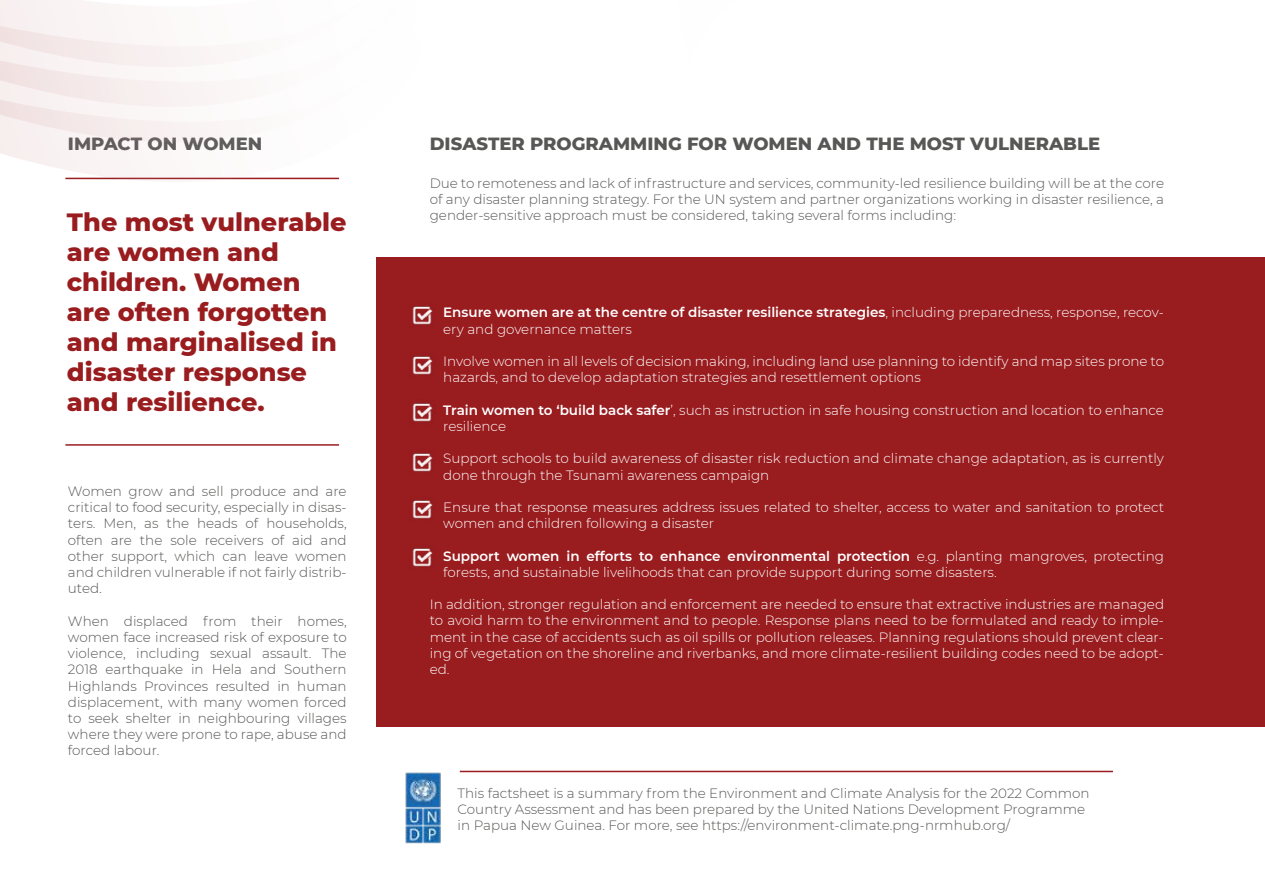
<style>
.page{position:relative;width:1265px;height:895px;background:#fff}
.page>*{position:absolute;margin:0;border:0;box-sizing:border-box;transform-origin:0 0}
.t1{font:800 25.5px/30px "Montserrat";color:#991c1f}
.t2{font:800 18px "Montserrat";color:#575756}
.t3{font:300 13.5px/16.2px "Montserrat";color:#fff}
.t4{font:300 13.5px/16.2px "Montserrat";color:#575756;text-align:justify}
.s1{font-weight:600}
</style>
<div class="page">
<div style="left:377px;top:257px;width:887px;height:469px;background:#991c1f"></div>
<hr style="left:65px;top:444px;width:274px;height:1px;background:#991c1f">
<img style="left:412px;top:306px;width:21px;height:19px">
<img style="left:412px;top:356px;width:21px;height:19px">
<img style="left:412px;top:403px;width:21px;height:19px">
<img style="left:412px;top:453px;width:21px;height:19px">
<img style="left:412px;top:500px;width:21px;height:19px">
<img style="left:412px;top:548px;width:21px;height:19px">
<img style="left:405px;top:772px;width:36px;height:72px">
<svg style="left:0;top:0;width:91px;height:8px"></svg>
<svg style="left:0;top:8px;width:421px;height:313px"></svg>
<hr style="left:460px;top:770px;width:652px;height:2px;background:#991c1f">
<h2 class="t2" style="left:68px;top:131px;width:196px">IMPACT ON WOMEN</h2>
<h1 class="t1" style="left:67px;top:206px;width:281px">The most vulnerable are women and children. Women are often forgotten and marginalised in disaster response and resilience.</h1>
<p class="t4" style="left:68px;top:482px;width:280px">Women grow and sell produce and are critical to food security, especially in disas&shy;ters. Men, as the heads of households, often are the sole receivers of aid and other support, which can leave women and children vulnerable if not fairly distrib&shy;uted.</p>
<p class="t4" style="left:68px;top:612px;width:280px">When displaced from their homes, women face increased risk of exposure to violence, including sexual assault. The 2018 earthquake in Hela and Southern Highlands Provinces resulted in human displacement, with many women forced to seek shelter in neighbouring villages where they were prone to rape, abuse and forced labour.</p>
<h2 class="t2" style="left:430px;top:130px;width:672px">DISASTER PROGRAMMING FOR WOMEN AND THE MOST VULNERABLE</h2>
<p class="t4" style="left:430px;top:174px;width:736px">Due to remoteness and lack of infrastructure and services, community-led resilience building will be at the core of any disaster planning strategy. For the UN system and partner organizations working in disaster resilience, a gender-sensitive approach must be considered, taking several forms including:</p>
<p class="t3" style="left:443px;top:304px;width:722px"><span class="s1">Ensure women are at the centre of disaster resilience strategies</span>, including preparedness, response, recov&shy;ery and governance matters</p>
<p class="t3" style="left:443px;top:353px;width:722px">Involve women in all levels of decision making, including land use planning to identify and map sites prone to hazards, and to develop adaptation strategies and resettlement options</p>
<p class="t3" style="left:443px;top:401px;width:722px"><span class="s1">Train women to ‘build back safer</span>’, such as instruction in safe housing construction and location to enhance resilience</p>
<p class="t3" style="left:443px;top:450px;width:722px">Support schools to build awareness of disaster risk reduction and climate change adaptation, as is currently done through the Tsunami awareness campaign</p>
<p class="t3" style="left:443px;top:498px;width:722px">Ensure that response measures address issues related to shelter, access to water and sanitation to protect women and children following a disaster</p>
<p class="t3" style="left:443px;top:547px;width:722px"><span class="s1">Support women in efforts to enhance environmental protection</span> e.g. planting mangroves, protecting forests, and sustainable livelihoods that can provide support during some disasters.</p>
<p class="t3" style="left:430px;top:596px;width:736px;text-align:justify">In addition, stronger regulation and enforcement are needed to ensure that extractive industries are managed to avoid harm to the environment and to people. Response plans need to be formulated and ready to imple&shy;ment in the case of accidents such as oil spills or pollution releases. Planning regulations should prevent clear&shy;ing of vegetation on the shoreline and riverbanks, and more climate-resilient building codes need to be adopt&shy;ed.</p>
<p class="t4" style="left:457px;top:784px;width:633px;text-align:left">This factsheet is a summary from the Environment and Climate Analysis for the 2022 Common<br>Country Assessment and has been prepared by the United Nations Development Programme in Papua New Guinea. For more, see https://environment-climate.png-nrmhub.org/</p>
</div>
